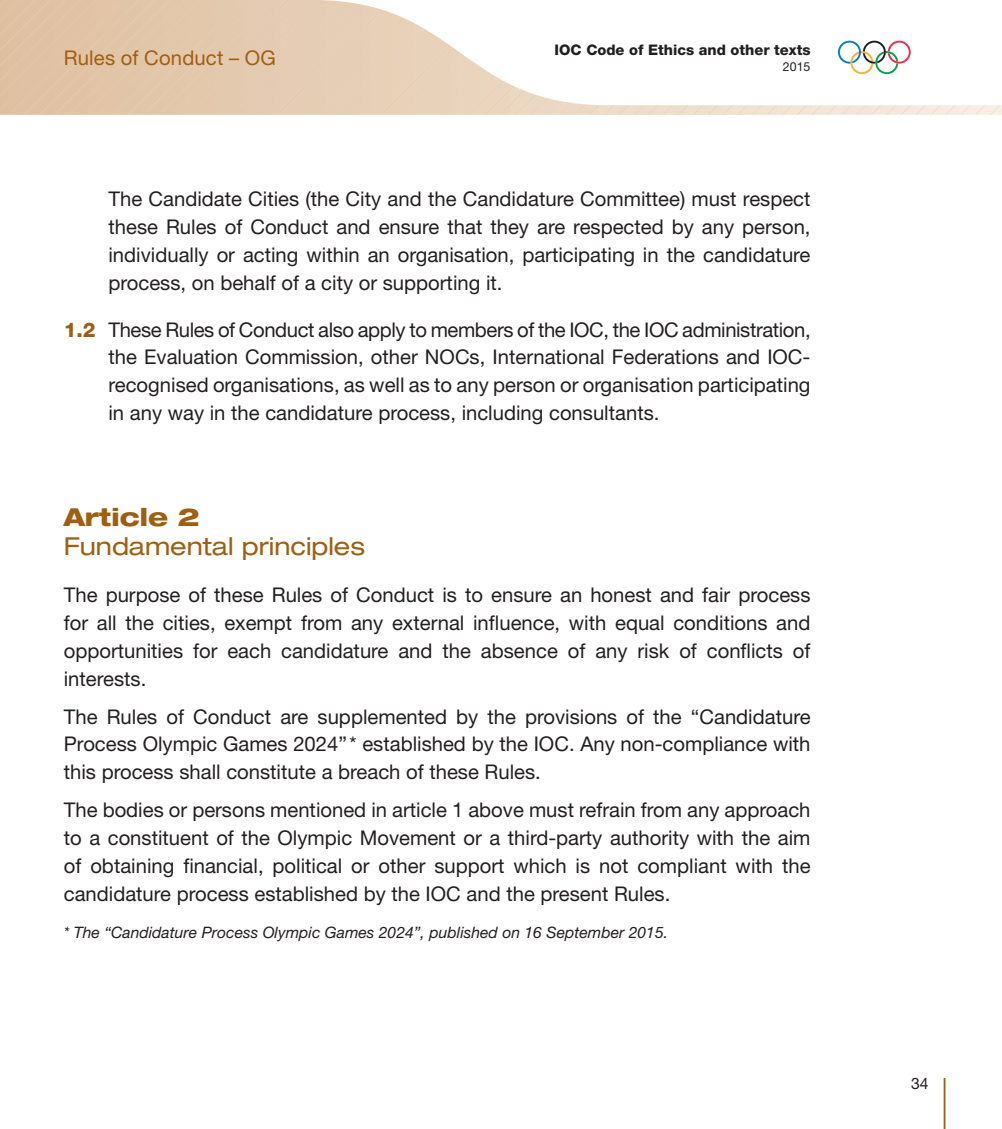
<style>
.page{position:relative;width:1002px;height:1129px;background:#fff}
.page>*{position:absolute;margin:0;border:0;box-sizing:border-box;transform-origin:0 0}
.t1{font:expanded 24.75px "Helvetica Neue LT Std";color:#a05e11}
.t2{font:800 expanded 24.75px "Helvetica Neue LT Std";color:#a05e11}
.t3{font:20.25px/27.9px "Helvetica Neue LT Std";color:#231f20;text-align:justify}
.t4{font:20.25px "Helvetica Neue LT Std";letter-spacing:.01em;color:#a05e11}
.t5{font:italic 15.75px "Helvetica Neue LT Std";color:#231f20}
.t6{font:15.75px "Helvetica Neue LT Std";color:#231f20}
.t7{font:800 14.62px "Helvetica Neue LT Std";color:#231f20}
.t8{font:12.38px "Helvetica Neue LT Std";color:#231f20}
.s1{font-weight:800;color:#a05e11}
</style>
<div class="page">
<hr style="left:943px;top:1078px;width:2px;height:51px;background:#a05e11">
<svg style="left:0;top:0;width:1001px;height:115px"></svg>
<p class="t4" style="left:64px;top:45px;width:213px">Rules of Conduct – OG</p>
<p class="t7" style="left:554px;top:41px;width:257px">IOC Code of Ethics and other texts</p>
<p class="t8" style="left:782px;top:59px;width:29px">2015</p>
<p class="t3" style="left:108px;top:184px;width:703px">The Candidate Cities (the City and the Candidature Committee) must respect these Rules of Conduct and ensure that they are respected by any person, individually or acting within an organisation, participating in the candidature process, on behalf of a city or supporting it.</p>
<p class="t3" style="left:108px;top:315px;width:703px;text-indent:-45px"><span class="s1">1.2</span> These Rules of Conduct also apply to members of the IOC, the IOC administration, the Evaluation Commission, other NOCs, International Federations and IOC&shy;recognised organisations, as well as to any person or organisation participating in any way in the candidature process, including consultants.</p>
<p class="t2" style="left:64px;top:501px;width:137px">Article 2</p>
<p class="t1" style="left:64px;top:531px;width:303px">Fundamental principles</p>
<p class="t3" style="left:64px;top:581px;width:748px">The purpose of these Rules of Conduct is to ensure an honest and fair process for all the cities, exempt from any external influence, with equal conditions and opportunities for each candidature and the absence of any risk of conflicts of interests.</p>
<p class="t3" style="left:64px;top:702px;width:748px">The Rules of Conduct are supplemented by the provisions of the “Candidature Process Olympic Games 2024” * established by the IOC. Any non-compliance with this process shall constitute a breach of these Rules.</p>
<p class="t3" style="left:64px;top:795px;width:748px">The bodies or persons mentioned in article 1 above must refrain from any approach to a constituent of the Olympic Movement or a third-party authority with the aim of obtaining financial, political or other support which is not compliant with the candidature process established by the IOC and the present Rules.</p>
<p class="t5" style="left:64px;top:923px;width:605px">* The “Candidature Process Olympic Games 2024”, published on 16 September 2015.</p>
<p class="t6" style="left:910px;top:1074px;width:19px">34</p>
</div>
